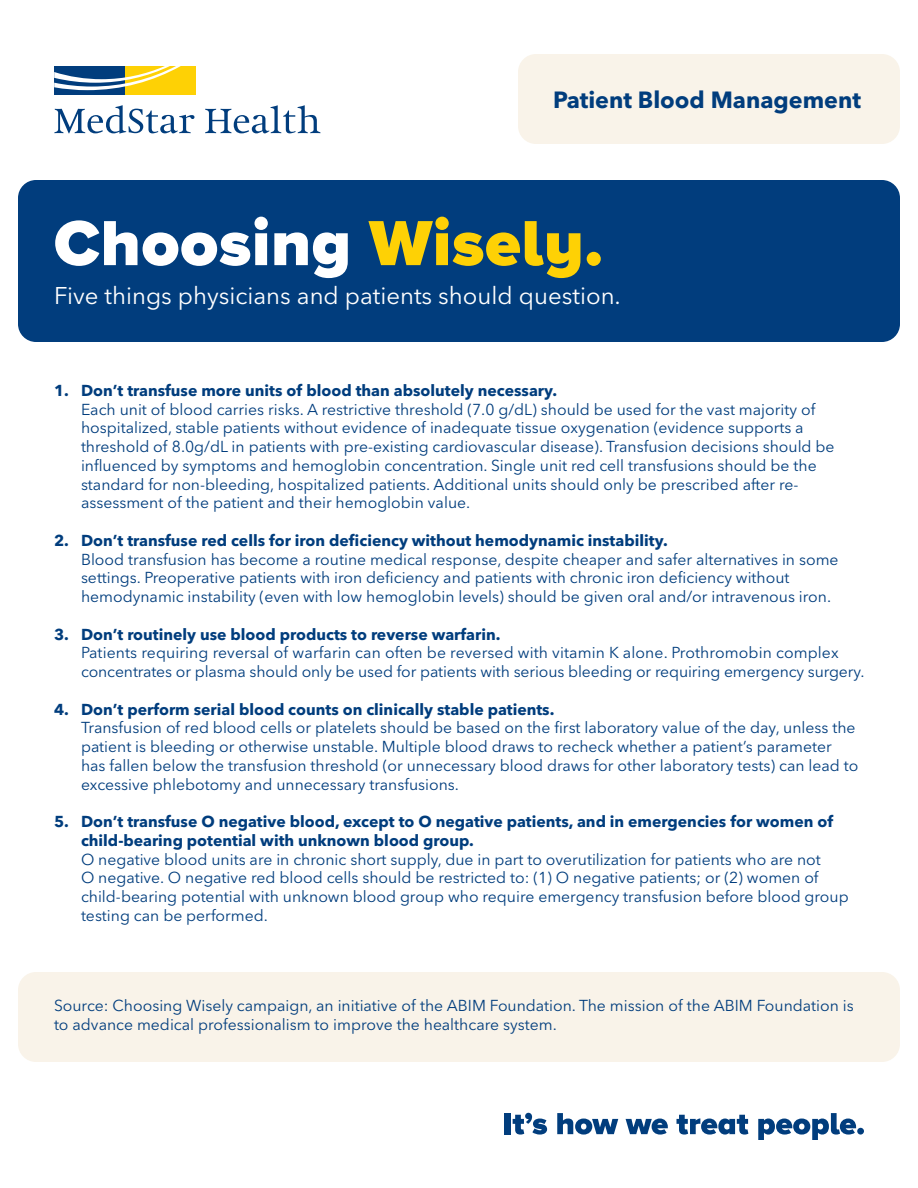
<style>
.page{position:relative;width:918px;height:1188px;background:#fff}
.page>*{position:absolute;margin:0;border:0;box-sizing:border-box;transform-origin:0 0}
.t1{font:900 66px "Proxima Nova A";letter-spacing:.01em;color:#fff}
.t2{font:24px "Avenir Next LT Pro";color:#fff}
.t3{font:700 23.25px "Avenir Next LT Pro";color:#013d7d}
.t4{font:15.75px/18.8px "Avenir Next LT Pro";color:#013d7d}
.s1{color:#fed105}
.s2{font-weight:700}
</style>
<div class="page">
<svg style="left:54px;top:105px;width:140px;height:29px"></svg>
<svg style="left:205px;top:105px;width:115px;height:28px"></svg>
<svg style="left:54px;top:94px;width:142px;height:1px"></svg>
<div style="left:125px;top:66px;width:71px;height:28px;background:#fed105"></div>
<div style="left:54px;top:66px;width:71px;height:28px;background:#013d7d"></div>
<svg style="left:54px;top:66px;width:127px;height:24px"></svg>
<div style="left:504px;top:1113px;width:7px;height:21px;background:#013d7d"></div>
<svg style="left:513px;top:1113px;width:34px;height:22px"></svg>
<svg style="left:557px;top:1113px;width:61px;height:22px"></svg>
<svg style="left:626px;top:1119px;width:42px;height:16px"></svg>
<svg style="left:677px;top:1115px;width:71px;height:20px"></svg>
<svg style="left:758px;top:1113px;width:98px;height:27px"></svg>
<div style="left:857px;top:1128px;width:7px;height:7px;background:#013d7d;border-radius:50%"></div>
<div style="left:18px;top:180px;width:882px;height:162px;background:#013d7d;border-radius:18px"></div>
<div style="left:518px;top:54px;width:382px;height:90px;background:#f9f3e9;border-radius:18px"></div>
<div style="left:18px;top:972px;width:882px;height:90px;background:#f9f3e9;border-radius:18px"></div>
<p class="t3" style="left:553px;top:85px;width:310px">Patient Blood Management</p>
<p class="t1" style="left:54px;top:194px;width:551px">Choosing <span class="s1">Wisely.</span></p>
<p class="t2" style="left:54px;top:281px;width:568px">Five things physicians and patients should question.</p>
<p class="t4" style="left:81px;top:381px;width:755px;text-indent:-27px"><span class="s2">1. Don’t transfuse more units of blood than absolutely necessary.<br></span>Each unit of blood carries risks. A restrictive threshold (7.0 g/dL) should be used for the vast majority of hospitalized, stable patients without evidence of inadequate tissue oxygenation (evidence supports a threshold of 8.0g/dL in patients with pre-existing cardiovascular disease). Transfusion decisions should be influenced by symptoms and hemoglobin concentration. Single unit red cell transfusions should be the standard for non-bleeding, hospitalized patients. Additional units should only be prescribed after re&shy;assessment of the patient and their hemoglobin value.</p>
<p class="t4" style="left:81px;top:531px;width:759px;text-indent:-27px"><span class="s2">2. Don’t transfuse red cells for iron deficiency without hemodynamic instability.<br></span>Blood transfusion has become a routine medical response, despite cheaper and safer alternatives in some settings. Preoperative patients with iron deficiency and patients with chronic iron deficiency without hemodynamic instability (even with low hemoglobin levels) should be given oral and/or intravenous iron.</p>
<p class="t4" style="left:81px;top:625px;width:785px;text-indent:-27px"><span class="s2">3. Don’t routinely use blood products to reverse warfarin.<br></span>Patients requiring reversal of warfarin can often be reversed with vitamin K alone. Prothromobin complex concentrates or plasma should only be used for patients with serious bleeding or requiring emergency surgery.</p>
<p class="t4" style="left:81px;top:700px;width:779px;text-indent:-27px"><span class="s2">4. Don’t perform serial blood counts on clinically stable patients.<br></span>Transfusion of red blood cells or platelets should be based on the first laboratory value of the day, unless the patient is bleeding or otherwise unstable. Multiple blood draws to recheck whether a patient’s parameter has fallen below the transfusion threshold (or unnecessary blood draws for other laboratory tests) can lead to excessive phlebotomy and unnecessary transfusions.</p>
<p class="t4" style="left:81px;top:812px;width:769px;text-indent:-27px"><span class="s2">5. Don’t transfuse O negative blood, except to O negative patients, and in emergencies for women of child-bearing potential with unknown blood group.<br></span>O negative blood units are in chronic short supply, due in part to overutilization for patients who are not<br>O negative. O negative red blood cells should be restricted to: (1) O negative patients; or (2) women of child-bearing potential with unknown blood group who require emergency transfusion before blood group testing can be performed.</p>
<p class="t4" style="left:54px;top:996px;width:801px">Source: Choosing Wisely campaign, an initiative of the ABIM Foundation. The mission of the ABIM Foundation is to advance medical professionalism to improve the healthcare system.</p>
</div>
